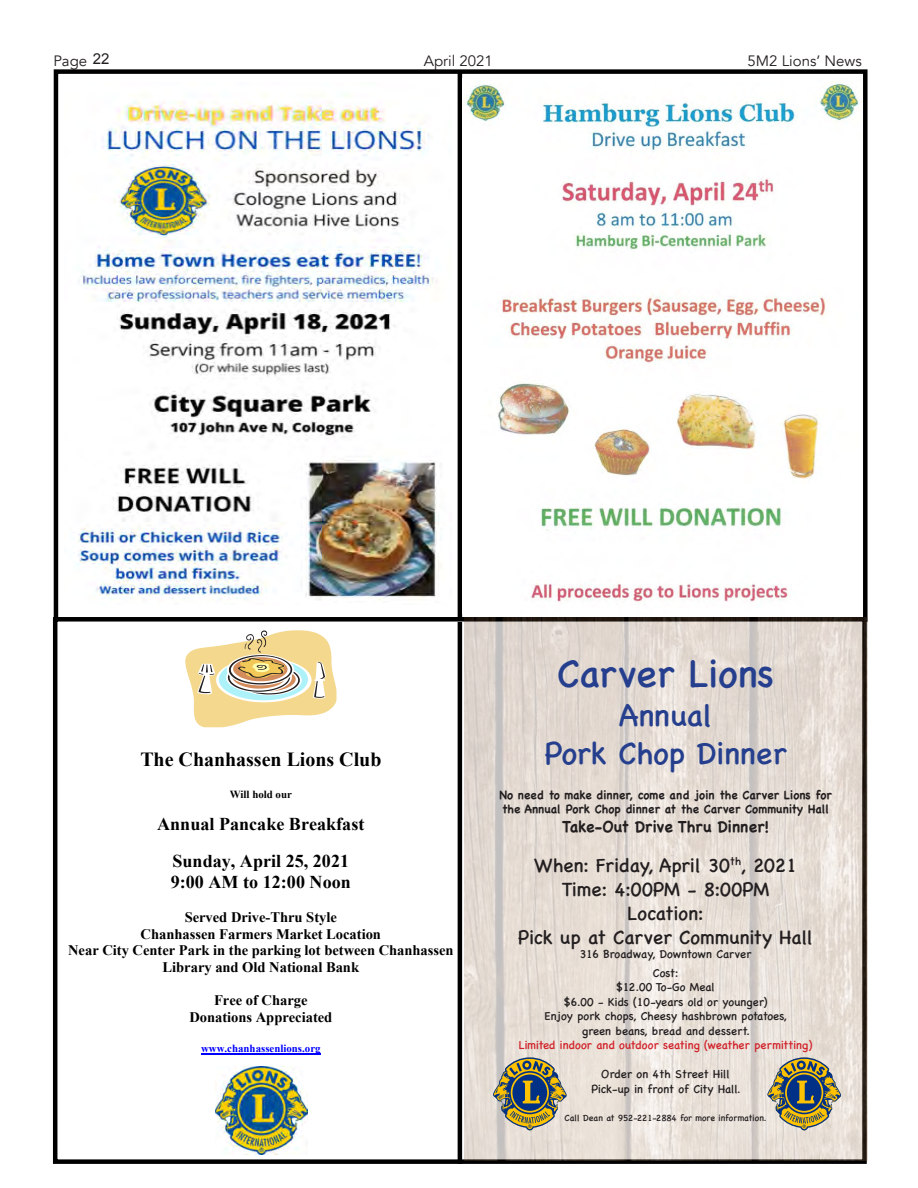
<style>
.page{position:relative;width:918px;height:1188px;background:#fff}
.page>*{position:absolute;margin:0;border:0;box-sizing:border-box;transform-origin:0 0}
.t1{font:40.2px "Chalkboard SE";color:#253f8e;scale:.96 1}
.t2{font:32.1px/38.5px "Chalkboard SE";color:#253f8e;text-align:center;scale:.96 1}
.t3{font:20.1px/24.2px "Chalkboard SE";color:#231f20;text-align:center;scale:.96 1}
.t4{font:700 19.95px "Times New Roman";color:#000}
.t5{font:700 18px/37.7px "Times New Roman";color:#000;text-align:center}
.t6{font:700 16.05px "Chalkboard SE";color:#231f20;scale:.96 1}
.t7{font:15px "Avenir";color:#231f20}
.t8{font:700 14.55px/16.6px "Times New Roman";color:#000;text-align:center}
.t9{font:12px/14.4px "Chalkboard SE";color:#231f20;text-align:center;scale:.96 1}
.t10{font:700 12px/14.4px "Chalkboard SE";color:#231f20;scale:.96 1}
.t11{font:700 10.8px "Times New Roman";color:#00f}
.t12{font:700 10.8px "Times New Roman";color:#000}
.t13{font:9.3px "Chalkboard SE";color:#231f20;scale:.96 1}
.s1{font-family:"Arial"}
.s2{color:#d1232a}
</style>
<div class="page">
<div style="left:54px;top:69px;width:814px;height:553px;background:#fff;border:4px solid #000"></div>
<div style="left:53px;top:617px;width:814px;height:547px;background:#fff;border:4px solid #000"></div>
<hr style="left:458px;top:622px;width:4px;height:542px;background:#000">
<hr style="left:458px;top:72px;width:4px;height:547px;background:#000">
<img style="left:464px;top:618px;width:403px;height:542px">
<svg style="left:493px;top:1057px;width:74px;height:73px;background:#959375"></svg>
<svg style="left:767px;top:1057px;width:74px;height:73px;background:#989678"></svg>
<hr style="left:201px;top:1053px;width:120px;height:1px;background:#00f">
<svg style="left:185px;top:630px;width:151px;height:97px"></svg>
<img style="left:215px;top:1067px;width:93px;height:88px">
<img style="left:77px;top:94px;width:364px;height:506px">
<img style="left:466px;top:83px;width:395px;height:519px">
<p class="t7" style="left:53px;top:52px;width:58px">Page <span class="s1">22</span></p>
<p class="t7" style="left:424px;top:52px;width:71px">April 2021</p>
<p class="t7" style="left:748px;top:52px;width:116px">5M2 Lions’ News</p>
<p class="t4" style="left:140px;top:745px;width:243px">The Chanhassen Lions Club</p>
<p class="t12" style="left:230px;top:786px;width:64px">Will hold our</p>
<p class="t5" style="left:157px;top:804px;width:209px">Annual Pancake Breakfast<br>Sunday, April 25, 2021</p>
<p class="t5" style="left:171px;top:863px;width:182px">9:00 AM to 12:00 Noon</p>
<p class="t8" style="left:68px;top:909px;width:387px">Served Drive-Thru Style<br>Chanhassen Farmers Market Location<br>Near City Center Park in the parking lot between Chanhassen Library and Old National Bank</p>
<p class="t8" style="left:189px;top:992px;width:145px">Free of Charge<br>Donations Appreciated</p>
<p class="t11" style="left:201px;top:1041px;width:121px">www.chanhassenlions.org</p>
<p class="t1" style="left:557px;top:639px;width:228px">Carver Lions</p>
<p class="t2" style="left:545px;top:694px;width:253px">Annual<br>Pork Chop Dinner</p>
<p class="t10" style="left:499px;top:787px;width:348px">No need to make dinner, come and join the Carver Lions for the Annual Pork Chop dinner at the Carver Community Hall</p>
<p class="t6" style="left:562px;top:817px;width:217px">Take-Out Drive Thru Dinner!</p>
<p class="t3" style="left:518px;top:851px;width:308px">When: Friday, April 30<sup>th</sup>, 2021<br>Time: 4:00PM - 8:00PM<br>Location:<br>Pick up at Carver Community Hall</p>
<p class="t9" style="left:580px;top:944px;width:181px;line-height:18.6px">316 Broadway, Downtown Carver<br>Cost:</p>
<p class="t9" style="left:519px;top:979px;width:307px">$12.00 To-Go Meal<br>$6.00 - Kids (10-years old or younger)<br>Enjoy pork chops, Cheesy hashbrown potatoes,<br>green beans, bread and dessert.<br><span class="s2">Limited indoor and outdoor seating (weather permitting)</span></p>
<p class="t9" style="left:591px;top:1066px;width:157px">Order on 4th Street Hill<br>Pick-up in front of City Hall.</p>
<p class="t13" style="left:565px;top:1110px;width:212px">Call Dean at 952-221-2884 for more information.</p>
</div>
